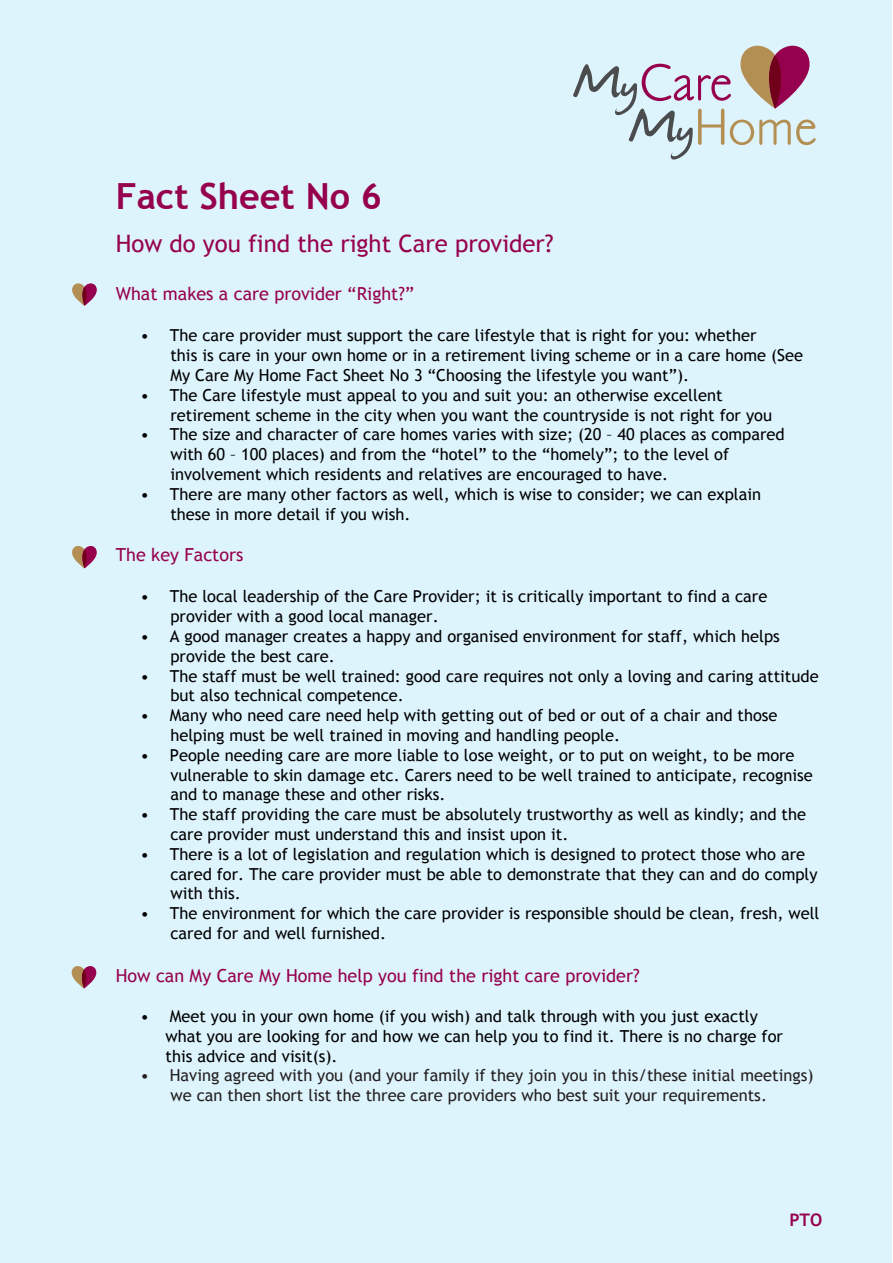
<style>
.page{position:relative;width:893px;height:1263px;background:#fff}
.page>*{position:absolute;margin:0;border:0;box-sizing:border-box;transform-origin:0 0}
.t1{font:700 36px "Trebuchet MS";color:#96014e}
.t2{font:24px "Trebuchet MS";color:#96014e}
.t3{font:18px "Trebuchet MS";color:#96014e}
.t4{font:700 17.25px "Trebuchet MS";color:#96014e}
.t5{font:16.5px/19.8px "Trebuchet MS";color:#000001}
.t6{font:16.5px/19.8px "Trebuchet MS";color:#231f20}
</style>
<div class="page">
<div style="left:0;top:0;width:891px;height:1263px;background:#def4fc"></div>
<svg style="left:72px;top:283px;width:25px;height:23px"></svg>
<svg style="left:573px;top:46px;width:243px;height:114px;background:#cbccd4"></svg>
<svg style="left:72px;top:546px;width:25px;height:22px"></svg>
<svg style="left:72px;top:966px;width:24px;height:22px"></svg>
<h1 class="t1" style="left:116px;top:174px;width:268px">Fact Sheet No 6</h1>
<h2 class="t2" style="left:116px;top:229px;width:439px">How do you find the right Care provider?</h2>
<p class="t3" style="left:116px;top:283px;width:300px">What makes a care provider “Right?”</p>
<p class="t5" style="left:170px;top:326px;width:634px;text-indent:-30px">• The care provider must support the care lifestyle that is right for you: whether<br>this is care in your own home or in a retirement living scheme or in a care home (See<br>My Care My Home Fact Sheet No 3 “Choosing the lifestyle you want”).</p>
<p class="t5" style="left:170px;top:385px;width:603px;text-indent:-30px">• The Care lifestyle must appeal to you and suit you: an otherwise excellent retirement scheme in the city when you want the countryside is not right for you</p>
<p class="t5" style="left:170px;top:425px;width:616px;text-indent:-30px">• The size and character of care homes varies with size; (20 – 40 places as compared with 60 – 100 places) and from the “hotel” to the “homely”; to the level of involvement which residents and relatives are encouraged to have.</p>
<p class="t5" style="left:170px;top:484px;width:592px;text-indent:-30px">• There are many other factors as well, which is wise to consider; we can explain these in more detail if you wish.</p>
<p class="t3" style="left:116px;top:544px;width:129px">The key Factors</p>
<p class="t5" style="left:170px;top:587px;width:598px;text-indent:-30px">• The local leadership of the Care Provider; it is critically important to find a care provider with a good local manager.</p>
<p class="t5" style="left:170px;top:626px;width:611px;text-indent:-30px">• A good manager creates a happy and organised environment for staff, which helps provide the best care.</p>
<p class="t5" style="left:170px;top:666px;width:650px;text-indent:-30px">• The staff must be well trained: good care requires not only a loving and caring attitude but also technical competence.</p>
<p class="t5" style="left:170px;top:706px;width:609px;text-indent:-30px">• Many who need care need help with getting out of bed or out of a chair and those helping must be well trained in moving and handling people.</p>
<p class="t5" style="left:170px;top:745px;width:644px;text-indent:-30px">• People needing care are more liable to lose weight, or to put on weight, to be more vulnerable to skin damage etc. Carers need to be well trained to anticipate, recognise and to manage these and other risks.</p>
<p class="t5" style="left:170px;top:805px;width:637px;text-indent:-30px">• The staff providing the care must be absolutely trustworthy as well as kindly; and the care provider must understand this and insist upon it.</p>
<p class="t5" style="left:170px;top:844px;width:649px;text-indent:-30px">• There is a lot of legislation and regulation which is designed to protect those who are cared for. The care provider must be able to demonstrate that they can and do comply with this.</p>
<p class="t5" style="left:170px;top:904px;width:650px;text-indent:-30px">• The environment for which the care provider is responsible should be clean, fresh, well cared for and well furnished.</p>
<p class="t3" style="left:116px;top:965px;width:525px">How can My Care My Home help you find the right care provider?</p>
<p class="t5" style="left:165px;top:1006px;width:619px;text-indent:-25px">• Meet you in your own home (if you wish) and talk through with you just exactly what you are looking for and how we can help you to find it. There is no charge for this advice and visit(s).</p>
<p class="t6" style="left:170px;top:1066px;width:644px;text-indent:-30px">• Having agreed with you (and your family if they join you in this/these initial meetings) we can then short list the three care providers who best suit your requirements.</p>
<p class="t4" style="left:789px;top:1209px;width:34px">PTO</p>
</div>
